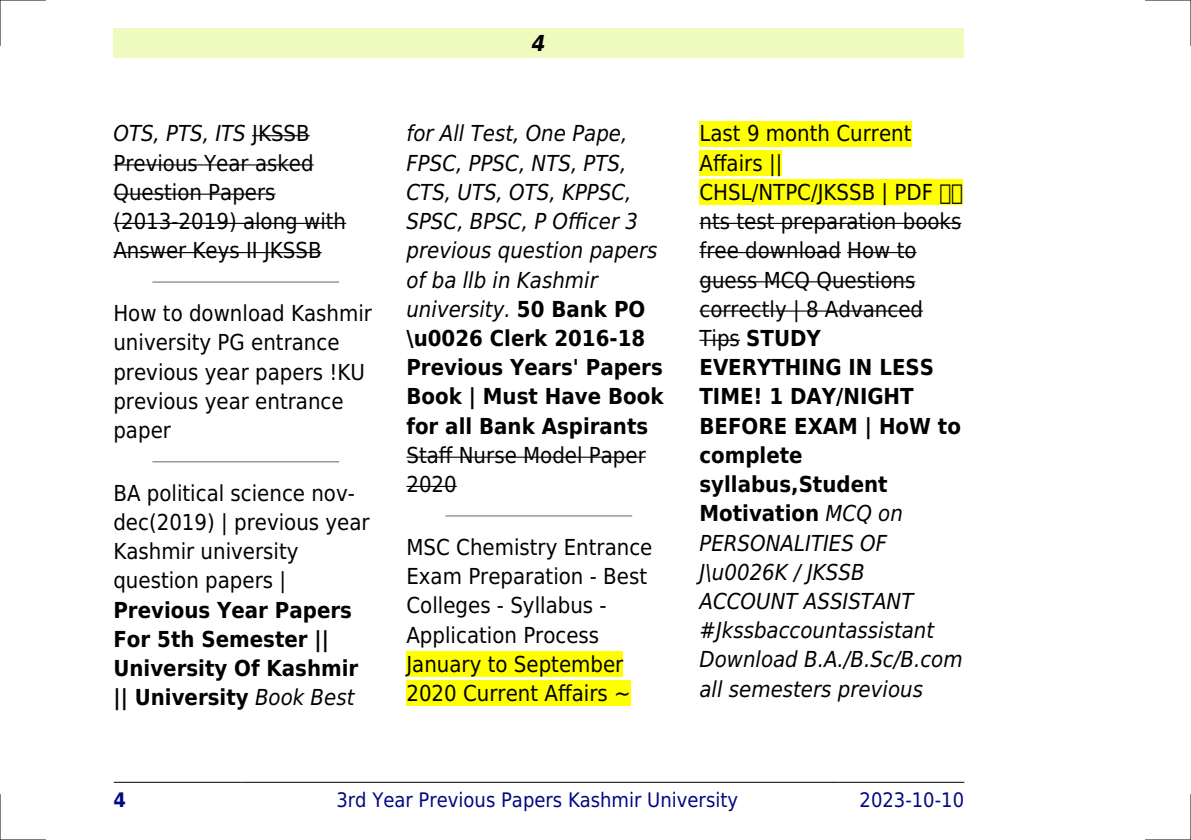
<style>
.page{position:relative;width:1191px;height:840px;background:#fff}
.page>*{position:absolute;margin:0;border:0;box-sizing:border-box;transform-origin:0 0}
.t1{font:22px/29.2px "DejaVu Sans Condensed";color:#000}
.t2{font:italic 22px/29.2px "DejaVu Sans Condensed";color:#000}
.t3{font:700 22px/29.2px "DejaVu Sans Condensed";color:#000}
.t4{font:italic 700 22px "DejaVu Sans Condensed";color:#000}
.t5{font:20px "DejaVu Sans Condensed";color:#000880}
.t6{font:700 20px "DejaVu Sans Condensed";color:#000880}
.s1{font-style:italic}
.s2{font-weight:400;font-style:italic}
.s3{font-weight:700;font-style:normal}
.s4{font-weight:700}
</style>
<div class="page">
<div style="left:113px;top:28px;width:851px;height:30px;background:#effbbe"></div>
<hr style="left:114px;top:781px;width:127px;height:1px;background:#000">
<hr style="left:242px;top:781px;width:591px;height:1px;background:#000">
<hr style="left:833px;top:781px;width:131px;height:1px;background:#000">
<hr style="left:252px;top:135px;width:58px;height:1px;background:#000">
<hr style="left:113px;top:164px;width:201px;height:1px;background:#000">
<hr style="left:113px;top:193px;width:162px;height:2px;background:#000">
<hr style="left:113px;top:223px;width:233px;height:1px;background:#000">
<hr style="left:113px;top:252px;width:209px;height:1px;background:#000">
<hr style="left:153px;top:281px;width:185px;height:2px;background:#999">
<hr style="left:153px;top:460px;width:185px;height:2px;background:#999">
<hr style="left:406px;top:456px;width:240px;height:1px;background:#000">
<hr style="left:406px;top:485px;width:51px;height:1px;background:#000">
<hr style="left:446px;top:515px;width:185px;height:1px;background:#999">
<div style="left:406px;top:651px;width:217px;height:25px;background:#ff0"></div>
<div style="left:406px;top:680px;width:224px;height:25px;background:#ff0"></div>
<div style="left:699px;top:121px;width:212px;height:25px;background:#ff0"></div>
<div style="left:699px;top:150px;width:83px;height:26px;background:#ff0"></div>
<div style="left:699px;top:179px;width:264px;height:26px;background:#ff0"></div>
<hr style="left:699px;top:223px;width:262px;height:1px;background:#000">
<hr style="left:699px;top:252px;width:142px;height:1px;background:#000">
<hr style="left:847px;top:252px;width:69px;height:1px;background:#000">
<hr style="left:699px;top:281px;width:216px;height:1px;background:#000">
<hr style="left:699px;top:310px;width:224px;height:1px;background:#000">
<hr style="left:699px;top:339px;width:41px;height:1px;background:#000">
<hr style="left:0;top:0;width:45px;height:1px;background:#000">
<hr style="left:1145px;top:0;width:46px;height:1px;background:#000">
<hr style="left:0;top:839px;width:45px;height:1px;background:#000">
<hr style="left:1145px;top:839px;width:46px;height:1px;background:#000">
<hr style="left:0;top:0;width:1px;height:45px;background:#000">
<hr style="left:0;top:794px;width:1px;height:45px;background:#000">
<hr style="left:1190px;top:0;width:1px;height:45px;background:#000">
<hr style="left:1190px;top:794px;width:1px;height:45px;background:#000">
<p class="t1" style="left:113px;top:119px;width:234px"><span class="s1">OTS, PTS, ITS</span> JKSSB<br>Previous Year asked<br>Question Papers (2013-2019) along with<br>Answer Keys II JKSSB</p>
<p class="t1" style="left:113px;top:299px;width:260px">How to download Kashmir university PG entrance previous year papers !KU previous year entrance paper</p>
<p class="t1" style="left:113px;top:478px;width:258px">BA political science nov&shy;dec(2019) | previous year<br>Kashmir university question papers |</p>
<p class="t3" style="left:113px;top:595px;width:246px">Previous Year Papers<br>For 5th Semester ||<br>University Of Kashmir || University <span class="s2">Book Best</span></p>
<p class="t4" style="left:532px;top:30px;width:15px">4</p>
<p class="t2" style="left:406px;top:119px;width:258px">for All Test, One Pape,<br>FPSC, PPSC, NTS, PTS,<br>CTS, UTS, OTS, KPPSC,<br>SPSC, BPSC, P Officer 3 previous question papers of ba llb in Kashmir university. <span class="s3">50 Bank PO \u0026 Clerk 2016-18<br>Previous Years' Papers<br>Book | Must Have Book for all Bank Aspirants</span></p>
<p class="t1" style="left:406px;top:440px;width:241px">Staff Nurse Model Paper<br>2020</p>
<p class="t1" style="left:406px;top:532px;width:247px">MSC Chemistry Entrance<br>Exam Preparation - Best<br>Colleges - Syllabus -<br>Application Process<br>January to September<br>2020 Current Affairs ~</p>
<p class="t1" style="left:699px;top:119px;width:265px">Last 9 month Current<br>Affairs ||<br>CHSL/NTPC/JKSSB | PDF nts test preparation books free download How to guess MCQ Questions correctly | 8 Advanced<br>Tips <span class="s4">STUDY<br>EVERYTHING IN LESS<br>TIME! 1 DAY/NIGHT<br>BEFORE EXAM | HoW to complete syllabus,Student<br>Motivation</span> <span class="s1">MCQ on<br>PERSONALITIES OF<br>J\u0026K / JKSSB<br>ACCOUNT ASSISTANT #Jkssbaccountassistant<br>Download B.A./B.Sc/B.com all semesters previous</span></p>
<p class="t6" style="left:113px;top:787px;width:14px">4</p>
<p class="t5" style="left:336px;top:787px;width:403px">3rd Year Previous Papers Kashmir University</p>
<p class="t5" style="left:859px;top:787px;width:106px">2023-10-10</p>
</div>
